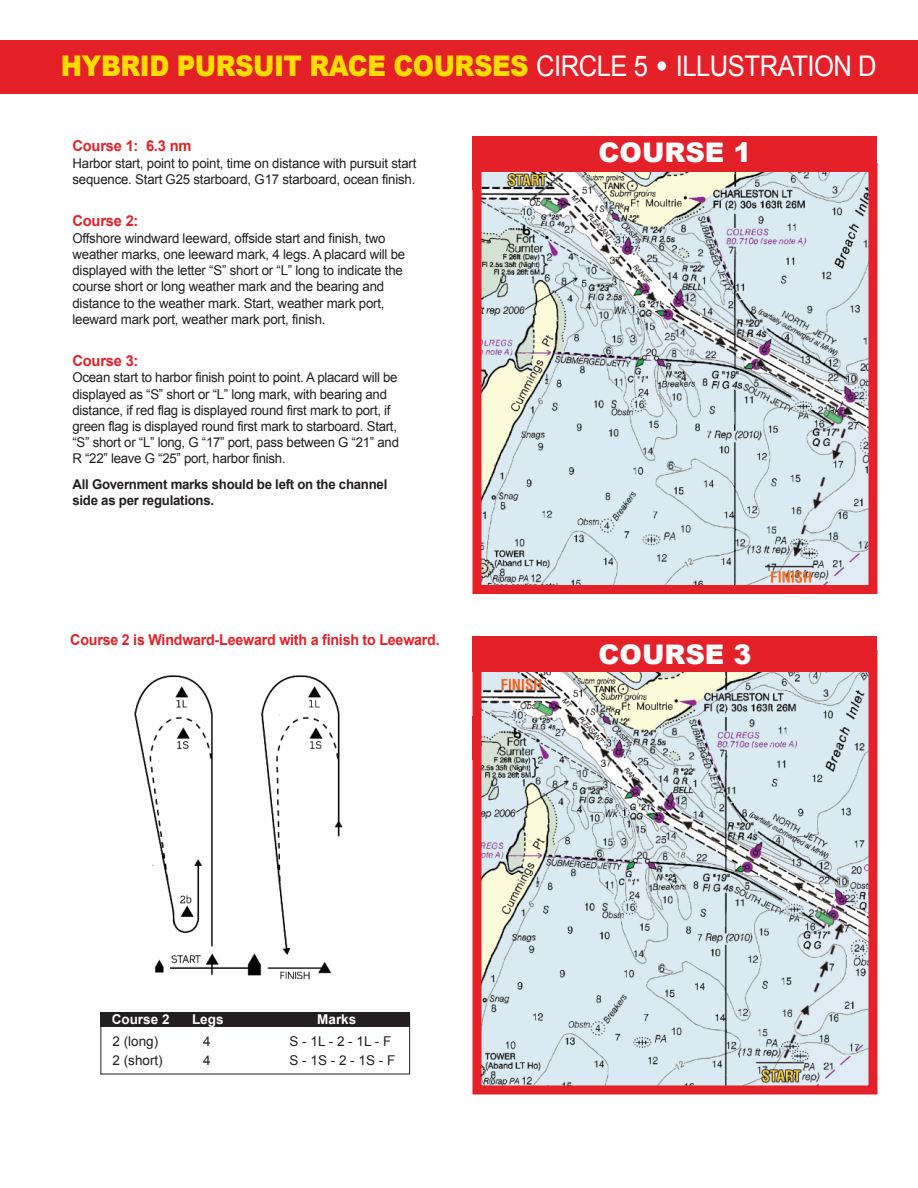
<style>
.page{position:relative;width:918px;height:1188px;background:#fff}
.page>*{position:absolute;margin:0;border:0;box-sizing:border-box;transform-origin:0 0}
.t1{font:900 28.5px "Arial";letter-spacing:-.02em;color:#ffdd01;scale:.9 1}
.t2{font:900 27px "Arial";color:#fff}
.t3{font:700 15px "Arial";letter-spacing:-.015em;color:#e42029;scale:.95 1}
.t4{font:700 15px "Arial";letter-spacing:-.015em;color:#e42029}
.t5{font:13.5px/16.2px "Arial";letter-spacing:-.015em;color:#231f20}
.t6{font:700 13.5px/16.2px "Arial";letter-spacing:-.02em;color:#231f20}
.t7{font:700 13.5px "Arial";color:#fff}
.s1{font-weight:400;color:#fff}
.s2{color:#fff}
</style>
<div class="page">
<div style="left:0;top:40px;width:918px;height:54px;background:#e42029"></div>
<img style="left:482px;top:672px;width:386px;height:412px">
<div style="left:472px;top:650px;width:406px;height:444px;border:9px solid #e42029"></div>
<div style="left:472px;top:136px;width:406px;height:54px;background:#e42029"></div>
<div style="left:472px;top:636px;width:406px;height:36px;background:#e42029"></div>
<img style="left:482px;top:173px;width:386px;height:411px">
<div style="left:472px;top:163px;width:406px;height:431px;border:9px solid #e42029"></div>
<div style="left:100px;top:1012px;width:310px;height:15px;background:#231f20"></div>
<img style="left:134px;top:675px;width:209px;height:305px">
<h1 class="t1" style="left:61px;top:45px;width:908px">HYBRID PURSUIT RACE COURSES <span class="s1">CIRCLE 5</span> <span class="s2">•</span> <span class="s1">ILLUSTRATION D</span></h1>
<p class="t4" style="left:72px;top:138px;width:121px">course 1: 6.3 nm</p>
<p class="t5" style="left:72px;top:155px;width:345px">Harbor start, point to point, time on distance with pursuit start sequence. Start G25 starboard, G17 starboard, ocean finish.</p>
<p class="t4" style="left:72px;top:212px;width:68px">course 2:</p>
<p class="t5" style="left:72px;top:230px;width:334px">Offshore windward leeward, offside start and finish, two weather marks, one leeward mark, 4 legs. A placard will be displayed with the letter “S” short or “L” long to indicate the course short or long weather mark and the bearing and distance to the weather mark. Start, weather mark port, leeward mark port, weather mark port, finish.</p>
<p class="t4" style="left:72px;top:352px;width:68px">course 3:</p>
<p class="t5" style="left:72px;top:370px;width:328px">Ocean start to harbor finish point to point. A placard will be displayed as “S” short or “L” long mark, with bearing and distance, if red flag is displayed round first mark to port, if green flag is displayed round first mark to starboard. Start, “S” short or “L” long, G “17” port, pass between G “21” and R “22” leave G “25” port, harbor finish.</p>
<p class="t6" style="left:72px;top:476px;width:316px">All Government marks should be left on the channel side as per regulations.</p>
<p class="t3" style="left:70px;top:632px;width:390px">course 2 is Windward-Leeward with a finish to Leeward.</p>
<p class="t7" style="left:112px;top:1012px;width:59px">course 2</p>
<p class="t7" style="left:192px;top:1012px;width:33px">Legs</p>
<p class="t7" style="left:317px;top:1012px;width:41px">marks</p>
<p class="t5" style="left:113px;top:1033px;width:47px">2 (long)</p>
<p class="t5" style="left:203px;top:1033px;width:9px">4</p>
<p class="t5" style="left:290px;top:1033px;width:103px">S-1L-2-1L-F</p>
<p class="t5" style="left:113px;top:1053px;width:52px">2 (short)</p>
<p class="t5" style="left:203px;top:1053px;width:9px">4</p>
<p class="t5" style="left:290px;top:1053px;width:107px">S-1S-2-1S-F</p>
<h2 class="t2" style="left:599px;top:132px;width:154px">COURSE 1</h2>
<h2 class="t2" style="left:599px;top:634px;width:154px">COURSE 3</h2>
</div>
